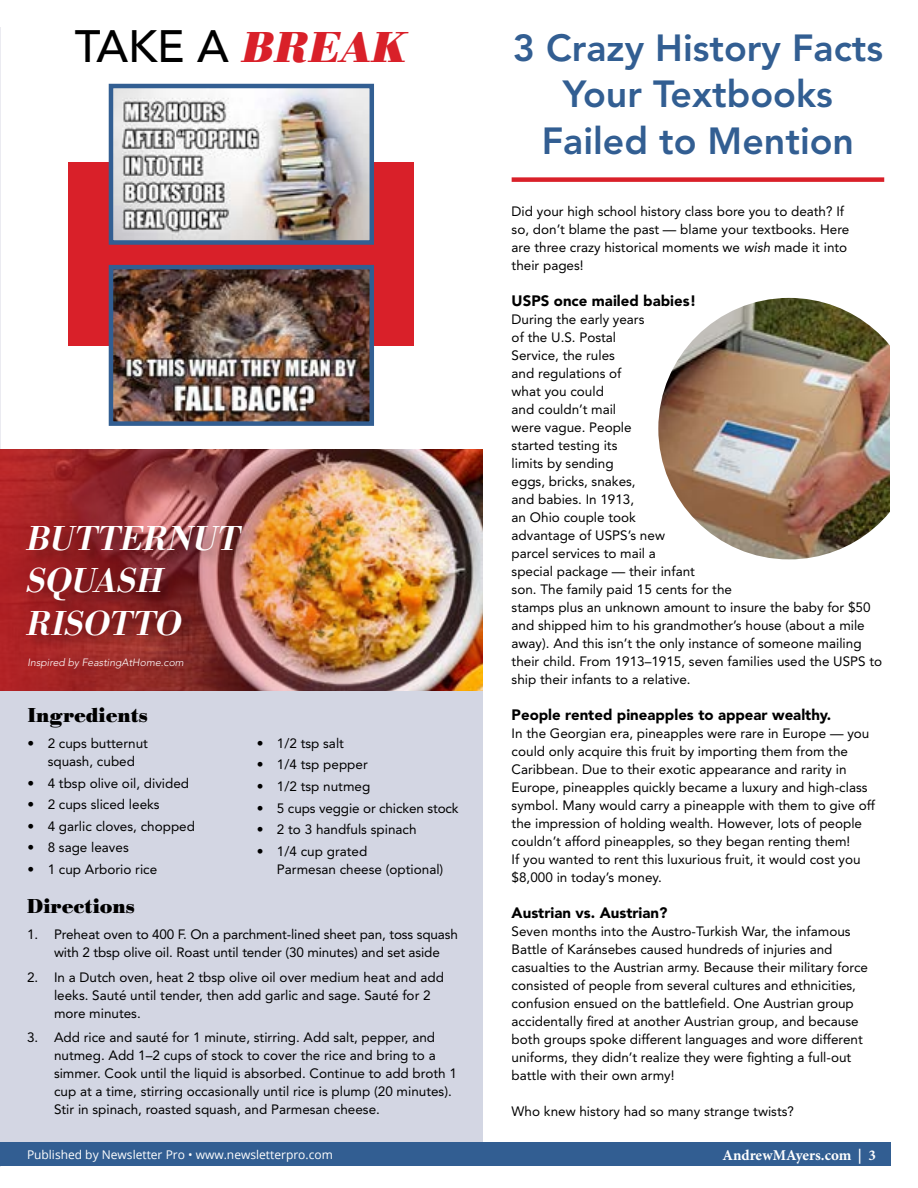
<style>
.page{position:relative;width:918px;height:1188px;background:#fff}
.page>*{position:absolute;margin:0;border:0;box-sizing:border-box;transform-origin:0 0}
.t1{font:500 45px "Avenir LT Std";color:#000}
.t2{font:800 37.5px/46.7px "Avenir LT Std";color:#325e92;text-align:center}
.t3{font:italic 500 36px/42px "Bodoni URW";color:#fff}
.t4{font:700 21px "Bodoni URW";color:#000}
.t5{font:900 15px "Avenir LT Std";color:#000}
.t6{font:700 15px "Minion Pro";color:#fff}
.t7{font:13.5px/18px "Avenir LT Std";color:#000}
.t8{font:12px "Open Sans";color:#fff}
.t9{font:italic 300 10.5px "Avenir LT Std";color:#fff}
.s1{font-family:"Bodoni URW";font-weight:700;font-style:italic;color:#d92029}
.s2{font-style:italic}
</style>
<div class="page">
<img style="left:0;top:27px;width:891px;height:1140px">
<h1 class="t1" style="left:75px;top:21px;width:335px">TAKE A <span class="s1">BREAK</span></h1>
<h3 class="t3" style="left:27px;top:519px;width:215px">BUTTERNUT<br>SQUASH<br>RISOTTO</h3>
<p class="t9" style="left:27px;top:656px;width:158px">Inspired by FeastingAtHome.com</p>
<h3 class="t4" style="left:27px;top:702px;width:122px">Ingredients</h3>
<p class="t7" style="left:27px;top:734px;width:122px;text-align:center">• 2 cups butternut squash, cubed</p>
<p class="t7" style="left:27px;top:774px;width:163px">• 4 tbsp olive oil, divided</p>
<p class="t7" style="left:27px;top:795px;width:134px">• 2 cups sliced leeks</p>
<p class="t7" style="left:27px;top:817px;width:169px">• 4 garlic cloves, chopped</p>
<p class="t7" style="left:27px;top:838px;width:103px">• 8 sage leaves</p>
<p class="t7" style="left:27px;top:860px;width:131px">• 1 cup Arborio rice</p>
<p class="t7" style="left:257px;top:734px;width:89px">• 1/2 tsp salt</p>
<p class="t7" style="left:257px;top:756px;width:113px">• 1/4 tsp pepper</p>
<p class="t7" style="left:257px;top:777px;width:115px">• 1/2 tsp nutmeg</p>
<p class="t7" style="left:257px;top:799px;width:203px">• 5 cups veggie or chicken stock</p>
<p class="t7" style="left:257px;top:820px;width:161px">• 2 to 3 handfuls spinach</p>
<p class="t7" style="left:277px;top:842px;width:168px;text-indent:-20px">• 1/4 cup grated<br>Parmesan cheese (optional)</p>
<h3 class="t4" style="left:27px;top:894px;width:109px">Directions</h3>
<p class="t7" style="left:54px;top:925px;width:405px;text-indent:-27px">1. Preheat oven to 400 F. On a parchment-lined sheet pan, toss squash with 2 tbsp olive oil. Roast until tender (30 minutes) and set aside</p>
<p class="t7" style="left:54px;top:968px;width:391px;text-indent:-27px">2. In a Dutch oven, heat 2 tbsp olive oil over medium heat and add leeks. Sauté until tender, then add garlic and sage. Sauté for 2 more minutes.</p>
<p class="t7" style="left:54px;top:1029px;width:404px;text-indent:-27px">3. Add rice and sauté for 1 minute, stirring. Add salt, pepper, and nutmeg. Add 1–2 cups of stock to cover the rice and bring to a simmer. Cook until the liquid is absorbed. Continue to add broth 1 cup at a time, stirring occasionally until rice is plump (20 minutes).<br>Stir in spinach, roasted squash, and Parmesan cheese.</p>
<p class="t8" style="left:27px;top:1146px;width:307px">Published by Newsletter Pro • www.newsletterpro.com</p>
<h2 class="t2" style="left:513px;top:24px;width:372px">3 Crazy History Facts<br>Your Textbooks<br>Failed to Mention</h2>
<p class="t7" style="left:512px;top:202px;width:339px">Did your high school history class bore you to death? If so, don’t blame the past — blame your textbooks. Here are three crazy historical moments we <span class="s2">wish</span> made it into their pages!</p>
<p class="t5" style="left:512px;top:292px;width:186px">USPS once mailed babies!</p>
<p class="t7" style="left:512px;top:310px;width:372px">During the early years<br>of the U.S. Postal<br>Service, the rules<br>and regulations of<br>what you could<br>and couldn’t mail<br>were vague. People<br>started testing its<br>limits by sending<br>eggs, bricks, snakes,<br>and babies. In 1913,<br>an Ohio couple took<br>advantage of USPS’s new<br>parcel services to mail a<br>special package — their infant<br>son. The family paid 15 cents for the<br>stamps plus an unknown amount to insure the baby for $50 and shipped him to his grandmother’s house (about a mile away). And this isn’t the only instance of someone mailing their child. From 1913–1915, seven families used the USPS to ship their infants to a relative.</p>
<p class="t5" style="left:512px;top:706px;width:321px">People rented pineapples to appear wealthy.</p>
<p class="t7" style="left:512px;top:724px;width:365px">In the Georgian era, pineapples were rare in Europe — you could only acquire this fruit by importing them from the Caribbean. Due to their exotic appearance and rarity in Europe, pineapples quickly became a luxury and high-class symbol. Many would carry a pineapple with them to give off the impression of holding wealth. However, lots of people couldn’t afford pineapples, so they began renting them!<br>If you wanted to rent this luxurious fruit, it would cost you $8,000 in today’s money.</p>
<p class="t5" style="left:512px;top:904px;width:157px">Austrian vs. Austrian?</p>
<p class="t7" style="left:512px;top:922px;width:358px">Seven months into the Austro-Turkish War, the infamous Battle of Karánsebes caused hundreds of injuries and casualties to the Austrian army. Because their military force consisted of people from several cultures and ethnicities, confusion ensued on the battlefield. One Austrian group accidentally fired at another Austrian group, and because both groups spoke different languages and wore different uniforms, they didn’t realize they were fighting a full-out battle with their own army!</p>
<p class="t7" style="left:512px;top:1102px;width:284px">Who knew history had so many strange twists?</p>
<p class="t6" style="left:723px;top:1144px;width:155px">AndrewMAyers.com | 3</p>
</div>
